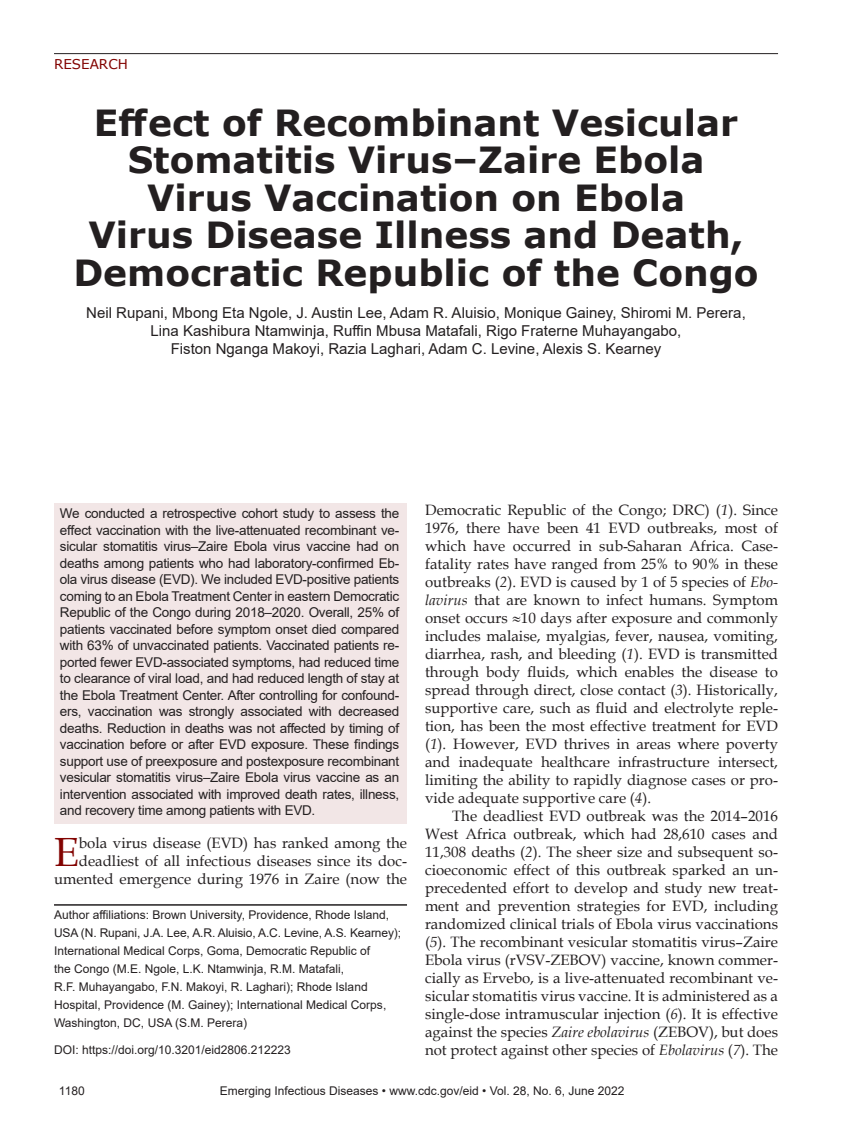
<style>
.page{position:relative;width:851px;height:1134px;background:#fff}
.page>*{position:absolute;margin:0;border:0;box-sizing:border-box;transform-origin:0 0}
.Drop_Cap{font:40.8px "Book Antiqua";color:#820301}
.Article_Title{font:700 36px/37.5px "Verdana";color:#231f20;text-align:center}
.Drop_Cap-2{font:15px/18px "Book Antiqua";color:#231f20;text-align:right}
.Body_Text{font:15px/18px "Book Antiqua";color:#231f20;text-align:justify}
.Authors{font:15px/18px "Arial";color:#231f20;text-align:center}
.Abstract{font:13.5px/16.5px "Arial";letter-spacing:-.02em;color:#231f20;text-align:justify}
.t1{font:13.5px "Verdana";color:#820301}
.Affiliations{font:12px/18px "Arial";color:#231f20}
.DOI{font:12px "Arial";color:#231f20}
.s1{font-style:italic}
</style>
<div class="page">
<hr style="left:54px;top:53px;width:724px;height:1px;background:#231f20">
<div style="left:54px;top:503px;width:353px;height:321px;background:#f2e6e6"></div>
<hr style="left:54px;top:904px;width:353px;height:2px;background:#231f20">
<p class="t1" style="left:54px;top:55px;width:75px">RESEARCH</p>
<p class="Article_Title" style="left:73px;top:103px;width:686px">Effect of Recombinant Vesicular<br>Stomatitis Virus–Zaire Ebola<br>Virus Vaccination on Ebola<br>Virus Disease Illness and Death,<br>Democratic Republic of the Congo</p>
<p class="Authors" style="left:86px;top:304px;width:661px">Neil Rupani, Mbong Eta Ngole, J. Austin Lee, Adam R. Aluisio, Monique Gainey, Shiromi M. Perera,<br>Lina Kashibura Ntamwinja, Ruffin Mbusa Matafali, Rigo Fraterne Muhayangabo,<br>Fiston Nganga Makoyi, Razia Laghari, Adam C. Levine, Alexis S. Kearney</p>
<p class="Abstract" style="left:60px;top:505px;width:341px">We conducted a retrospective cohort study to assess the effect vaccination with the live-attenuated recombinant ve&shy;sicular stomatitis virus–Zaire Ebola virus vaccine had on deaths among patients who had laboratory-confirmed Eb&shy;ola virus disease (EVD). We included EVD-positive patients coming to an Ebola Treatment Center in eastern Democratic Republic of the Congo during 2018–2020. Overall, 25% of patients vaccinated before symptom onset died compared with 63% of unvaccinated patients. Vaccinated patients re&shy;ported fewer EVD-associated symptoms, had reduced time to clearance of viral load, and had reduced length of stay at the Ebola Treatment Center. After controlling for confound&shy;ers, vaccination was strongly associated with decreased deaths. Reduction in deaths was not affected by timing of vaccination before or after EVD exposure. These findings support use of preexposure and postexposure recombinant vesicular stomatitis virus–Zaire Ebola virus vaccine as an intervention associated with improved death rates, illness, and recovery time among patients with EVD.</p>
<p class="Drop_Cap-2" style="left:54px;top:834px;width:354px">bola virus disease (EVD) has ranked among the deadliest of all infectious diseases since its doc&shy;umented emergence during 1976 in Zaire (now the</p>
<p class="Drop_Cap" style="left:54px;top:824px;width:26px">E</p>
<p class="Affiliations" style="left:54px;top:906px;width:348px">Author affiliations: Brown University, Providence, Rhode Island, USA (N. Rupani, J.A. Lee, A.R. Aluisio, A.C. Levine, A.S. Kearney); International Medical Corps, Goma, Democratic Republic of<br>the Congo (M.E. Ngole, L.K. Ntamwinja, R.M. Matafali,<br>R.F. Muhayangabo, F.N. Makoyi, R. Laghari); Rhode Island Hospital, Providence (M. Gainey); International Medical Corps, Washington, DC, USA (S.M. Perera)</p>
<p class="DOI" style="left:54px;top:1042px;width:238px">DOI: https://doi.org/10.3201/eid2806.212223</p>
<p class="Drop_Cap-2" style="left:425px;top:501px;width:354px;text-align:justify">Democratic Republic of the Congo; DRC) (<span class="s1">1</span>). Since 1976, there have been 41 EVD outbreaks, most of which have occurred in sub-Saharan Africa. Case&shy;fatality rates have ranged from 25% to 90% in these outbreaks (<span class="s1">2</span>). EVD is caused by 1 of 5 species of <span class="s1">Ebo&shy;lavirus</span> that are known to infect humans. Symptom onset occurs ≈10 days after exposure and commonly includes malaise, myalgias, fever, nausea, vomiting, diarrhea, rash, and bleeding (<span class="s1">1</span>). EVD is transmitted through body fluids, which enables the disease to spread through direct, close contact (<span class="s1">3</span>). Historically, supportive care, such as fluid and electrolyte reple&shy;tion, has been the most effective treatment for EVD (<span class="s1">1</span>). However, EVD thrives in areas where poverty and inadequate healthcare infrastructure intersect, limiting the ability to rapidly diagnose cases or pro&shy;vide adequate supportive care (<span class="s1">4</span>).</p>
<p class="Body_Text" style="left:425px;top:807px;width:354px;text-indent:27px">The deadliest EVD outbreak was the 2014–2016<br>West Africa outbreak, which had 28,610 cases and 11,308 deaths (<span class="s1">2</span>). The sheer size and subsequent so&shy;cioeconomic effect of this outbreak sparked an un&shy;precedented effort to develop and study new treat&shy;ment and prevention strategies for EVD, including randomized clinical trials of Ebola virus vaccinations (<span class="s1">5</span>). The recombinant vesicular stomatitis virus–Zaire Ebola virus (rVSV-ZEBOV) vaccine, known commer&shy;cially as Ervebo, is a live-attenuated recombinant ve&shy;sicular stomatitis virus vaccine. It is administered as a single-dose intramuscular injection (<span class="s1">6</span>). It is effective against the species <span class="s1">Zaire ebolavirus</span> (ZEBOV), but does not protect against other species of <span class="s1">Ebolavirus</span> (<span class="s1">7</span>). The</p>
<p class="Affiliations" style="left:59px;top:1082px;width:27px">1180</p>
<p class="Affiliations" style="left:220px;top:1082px;width:406px">Emerging Infectious Diseases • www.cdc.gov/eid • Vol. 28, No. 6, June 2022</p>
</div>
